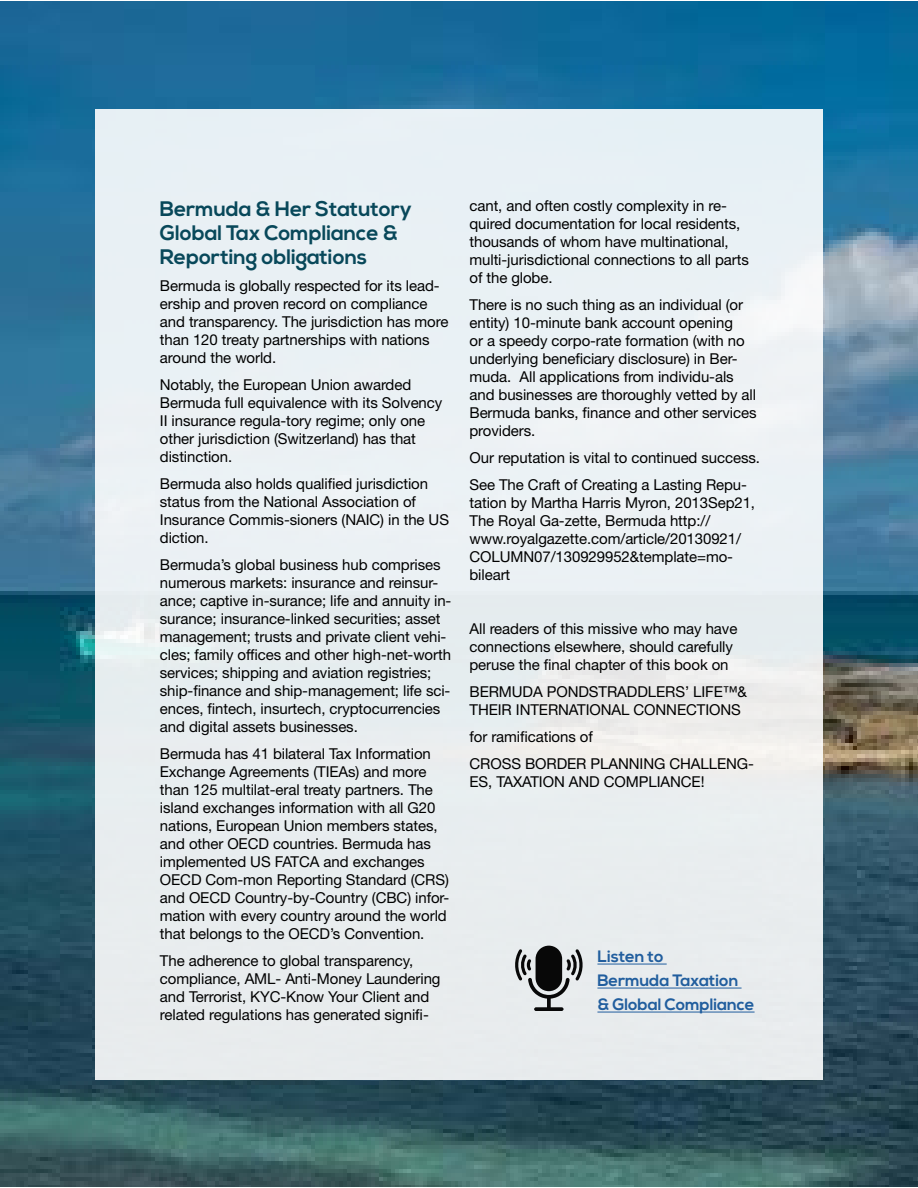
<style>
.page{position:relative;width:918px;height:1188px;background:#fff}
.page>*{position:absolute;margin:0;border:0;box-sizing:border-box;transform-origin:0 0}
.t1{font:700 21px/24px "Nexa";letter-spacing:-.005em;color:#08485a}
.t2{font:700 16.5px/24px "Nexa";letter-spacing:-.005em;color:#215e9e}
.t3{font:15px/18px "Helvetica Neue LT Std";letter-spacing:-.005em;color:#000}
</style>
<div class="page">
<img style="left:0;top:2px;width:918px;height:1185px">
<div style="left:95px;top:109px;width:728px;height:970px;background:#e9f0f3"></div>
<hr style="left:597px;top:964px;width:70px;height:1px;background:#215e9e">
<hr style="left:597px;top:988px;width:145px;height:1px;background:#215e9e">
<hr style="left:597px;top:1012px;width:158px;height:1px;background:#215e9e">
<svg style="left:515px;top:946px;width:68px;height:65px"></svg>
<h1 class="t1" style="left:160px;top:197px;width:254px">Bermuda &amp; Her Statutory<br>Global Tax Compliance &amp;<br>Reporting obligations</h1>
<p class="t3" style="left:160px;top:276px;width:290px">Bermuda is globally respected for its lead&shy;ership and proven record on compliance and transparency. The jurisdiction has more than 120 treaty partnerships with nations around the world.</p>
<p class="t3" style="left:160px;top:375px;width:284px">Notably, the European Union awarded Bermuda full equivalence with its Solvency II insurance regula-tory regime; only one other jurisdiction (Switzerland) has that distinction.</p>
<p class="t3" style="left:160px;top:474px;width:291px">Bermuda also holds qualified jurisdiction status from the National Association of Insurance Commis-sioners (NAIC) in the US diction.</p>
<p class="t3" style="left:160px;top:555px;width:293px">Bermuda’s global business hub comprises numerous markets: insurance and reinsur&shy;ance; captive in-surance; life and annuity in&shy;surance; insurance-linked securities; asset management; trusts and private client vehi&shy;cles; family offices and other high-net-worth services; shipping and aviation registries; ship-finance and ship-management; life sci&shy;ences, fintech, insurtech, cryptocurrencies and digital assets businesses.</p>
<p class="t3" style="left:160px;top:744px;width:291px">Bermuda has 41 bilateral Tax Information Exchange Agreements (TIEAs) and more than 125 multilat-eral treaty partners. The island exchanges information with all G20 nations, European Union members states, and other OECD countries. Bermuda has implemented US FATCA and exchanges OECD Com-mon Reporting Standard (CRS) and OECD Country-by-Country (CBC) infor&shy;mation with every country around the world that belongs to the OECD’s Convention.</p>
<p class="t3" style="left:160px;top:951px;width:282px">The adherence to global transparency, compliance, AML- Anti-Money Laundering and Terrorist, KYC-Know Your Client and related regulations has generated signifi-</p>
<p class="t3" style="left:470px;top:196px;width:281px">cant, and often costly complexity in re&shy;quired documentation for local residents, thousands of whom have multinational, multi-jurisdictional connections to all parts of the globe.</p>
<p class="t3" style="left:470px;top:295px;width:289px">There is no such thing as an individual (or entity) 10-minute bank account opening<br>or a speedy corpo-rate formation (with no underlying beneficiary disclosure) in Ber&shy;muda. All applications from individu-als and businesses are thoroughly vetted by all Bermuda banks, finance and other services providers.</p>
<p class="t3" style="left:470px;top:443px;width:292px;line-height:27px">Our reputation is vital to continued success.<br>See The Craft of Creating a Lasting Repu-</p>
<p class="t3" style="left:470px;top:493px;width:287px">tation by Martha Harris Myron, 2013Sep21, The Royal Ga-zette, Bermuda http:// www.royalgazette.com/article/20130921/ COLUMN07/130929952&amp;template=mo&shy;bileart</p>
<p class="t3" style="left:470px;top:619px;width:269px">All readers of this missive who may have connections elsewhere, should carefully peruse the final chapter of this book on</p>
<p class="t3" style="left:470px;top:682px;width:279px">BERMUDA PONDSTRADDLERS’ LIFE™&amp;<br>THEIR INTERNATIONAL CONNECTIONS</p>
<p class="t3" style="left:470px;top:722px;width:286px;line-height:27px">for ramifications of<br>CROSS BORDER PLANNING CHALLENG-</p>
<p class="t3" style="left:470px;top:772px;width:237px">ES, TAXATION AND COMPLIANCE!</p>
<p class="t2" style="left:597px;top:945px;width:159px">Listen to<br>Bermuda Taxation<br>&amp; Global Compliance</p>
</div>
